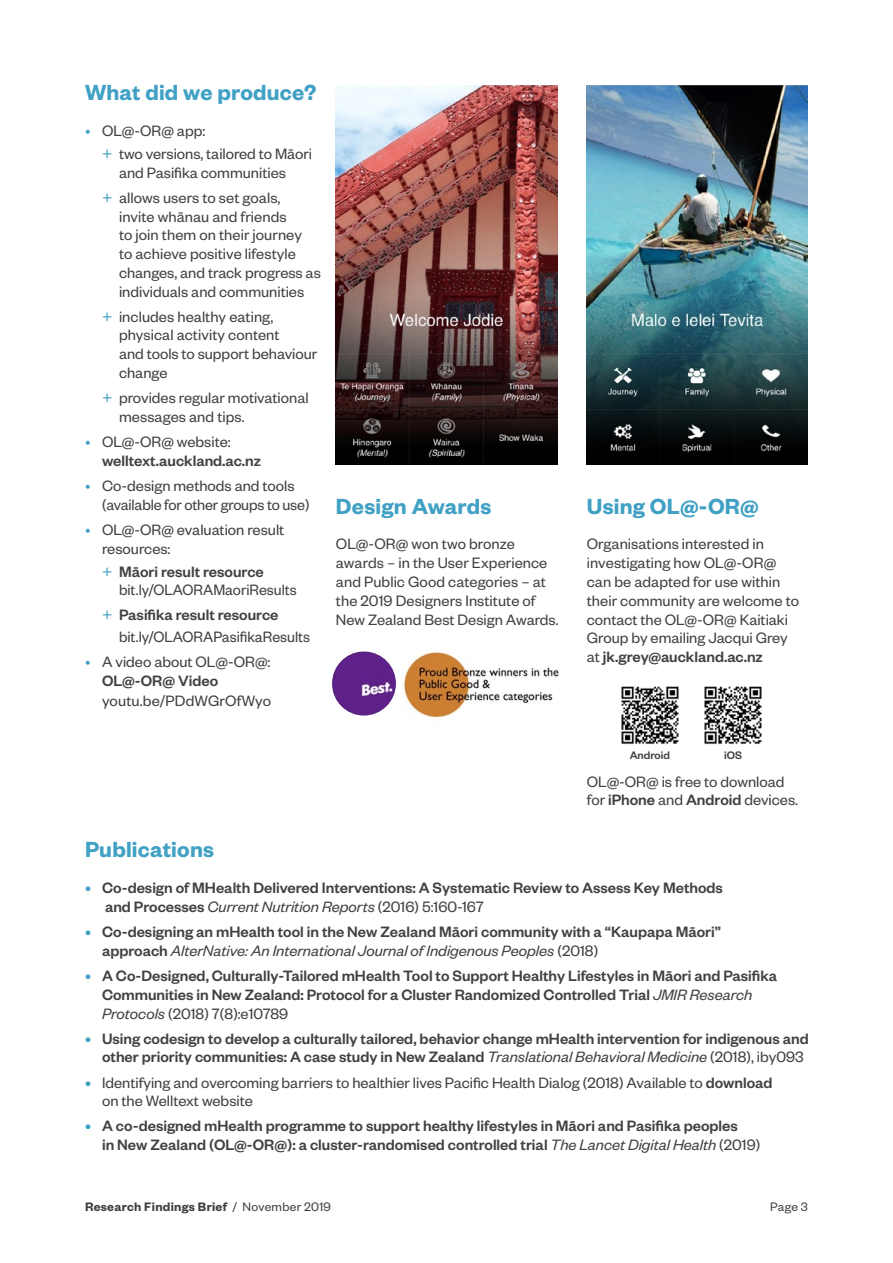
<style>
.page{position:relative;width:893px;height:1263px;background:#fff}
.page>*{position:absolute;margin:0;border:0;box-sizing:border-box;transform-origin:0 0}
.key_messages_subhead{font:600 24px "Founders Grotesk";letter-spacing:.01em;color:#40a1c4}
.body__3_para{font:16.5px/18.8px "Founders Grotesk";color:#414042}
.body__3_para-2{font:500 16.5px/18.8px "Founders Grotesk";color:#414042}
.t1{font:600 13.5px "Founders Grotesk";letter-spacing:.02em;color:#414042}
.t2{font:13.5px "Founders Grotesk";color:#414042}
.body__3_para-3{font:500 12px "Founders Grotesk";color:#414042}
.s1{color:#40a1c4}
.s2{font-weight:400;color:#40a1c4}
.s3{font-weight:400}
.s4{font-weight:500}
.s5{font-weight:400;font-style:italic}
.s6{font-weight:500;color:#40a1c4}
</style>
<div class="page">
<img style="left:336px;top:85px;width:221px;height:379px">
<img style="left:621px;top:686px;width:58px;height:58px">
<img style="left:704px;top:686px;width:58px;height:58px">
<img style="left:587px;top:85px;width:221px;height:379px">
<img style="left:332px;top:651px;width:64px;height:64px;border-radius:31px">
<img style="left:403px;top:651px;width:156px;height:67px">
<p class="key_messages_subhead" style="left:85px;top:77px;width:233px">What did we produce?</p>
<p class="body__3_para" style="left:85px;top:120px;width:122px"><span class="s1">•</span> OL@-OR@ app:</p>
<p class="body__3_para" style="left:102px;top:143px;width:212px;text-align:center"><span class="s1">+</span> two versions, tailored to Māori and Pasifika communities</p>
<p class="body__3_para" style="left:119px;top:187px;width:203px;text-indent:-17px"><span class="s1">+</span> allows users to set goals,<br>invite whānau and friends<br>to join them on their journey<br>to achieve positive lifestyle changes, and track progress as individuals and communities</p>
<p class="body__3_para" style="left:119px;top:306px;width:200px;text-indent:-17px"><span class="s1">+</span> includes healthy eating, physical activity content<br>and tools to support behaviour change</p>
<p class="body__3_para" style="left:119px;top:388px;width:191px;text-indent:-17px"><span class="s1">+</span> provides regular motivational messages and tips.</p>
<p class="body__3_para-2" style="left:102px;top:431px;width:161px;text-indent:-17px"><span class="s2">•</span> <span class="s3">OL@-OR@ website: </span>welltext.auckland.ac.nz</p>
<p class="body__3_para" style="left:102px;top:475px;width:209px;text-indent:-17px"><span class="s1">•</span> Co-design methods and tools (available for other groups to use)</p>
<p class="body__3_para" style="left:102px;top:519px;width:184px;text-indent:-17px"><span class="s1">•</span> OL@-OR@ evaluation result resources:</p>
<p class="body__3_para" style="left:119px;top:561px;width:179px;text-indent:-17px"><span class="s1">+</span> <span class="s4">Māori result resource </span>bit.ly/OLAORAMaoriResults</p>
<p class="body__3_para" style="left:119px;top:603px;width:192px;line-height:21.6px;text-indent:-17px"><span class="s1">+</span> <span class="s4">Pasifika result resource </span>bit.ly/OLAORAPasifikaResults</p>
<p class="body__3_para" style="left:102px;top:651px;width:170px;line-height:19.4px;text-indent:-17px"><span class="s1">•</span> A video about OL@-OR@:<br><span class="s4">OL@-OR@ Video </span>youtu.be/PDdWGrOfWyo</p>
<p class="key_messages_subhead" style="left:336px;top:491px;width:157px">Design Awards</p>
<p class="body__3_para" style="left:336px;top:534px;width:224px">OL@-OR@ won two bronze awards – in the User Experience and Public Good categories – at the 2019 Designers Institute of<br>New Zealand Best Design Awards.</p>
<p class="key_messages_subhead" style="left:587px;top:491px;width:174px">Using OL@-OR@</p>
<p class="body__3_para" style="left:587px;top:534px;width:214px">Organisations interested in investigating how OL@-OR@ can be adapted for use within their community are welcome to contact the OL@-OR@ Kaitiaki<br>Group by emailing Jacqui Grey at <span class="s4">jk.grey@auckland.ac.nz</span></p>
<p class="body__3_para-3" style="left:630px;top:748px;width:42px">Android</p>
<p class="body__3_para-3" style="left:724px;top:748px;width:19px">iOS</p>
<p class="body__3_para" style="left:587px;top:771px;width:213px">OL@-OR@ is free to download for <span class="s4">iPhone</span> and <span class="s4">Android</span> devices.</p>
<p class="key_messages_subhead" style="left:85px;top:835px;width:131px">Publications</p>
<p class="body__3_para-2" style="left:105px;top:878px;width:619px;text-indent:-20px"><span class="s1">•</span> Co-design of MHealth Delivered Interventions: A Systematic Review to Assess Key Methods and Processes <span class="s5">Current Nutrition Reports</span> <span class="s3">(2016) 5:160-167</span></p>
<p class="body__3_para-2" style="left:102px;top:922px;width:620px;text-indent:-17px"><span class="s1">•</span> Co-designing an mHealth tool in the New Zealand Māori community with a “Kaupapa Māori” approach <span class="s5">AlterNative: An International Journal of Indigenous Peoples</span> <span class="s3">(2018)</span></p>
<p class="body__3_para-2" style="left:102px;top:965px;width:677px;text-indent:-17px"><span class="s1">•</span> A Co-Designed, Culturally-Tailored mHealth Tool to Support Healthy Lifestyles in Māori and Pasifika<br>Communities in New Zealand: Protocol for a Cluster Randomized Controlled Trial <span class="s5">JMIR Research<br>Protocols</span> <span class="s3">(2018) 7(8):e10789</span></p>
<p class="body__3_para-2" style="left:102px;top:1028px;width:708px;text-indent:-17px"><span class="s1">•</span> Using codesign to develop a culturally tailored, behavior change mHealth intervention for indigenous and other priority communities: A case study in New Zealand <span class="s5">Translational Behavioral Medicine</span> <span class="s3">(2018), iby093</span></p>
<p class="body__3_para" style="left:102px;top:1072px;width:672px;text-indent:-17px"><span class="s6">•</span> Identifying and overcoming barriers to healthier lives Pacific Health Dialog (2018) Available to <span class="s4">download </span>on the Welltext website</p>
<p class="body__3_para-2" style="left:102px;top:1116px;width:660px;text-indent:-17px"><span class="s1">•</span> A co-designed mHealth programme to support healthy lifestyles in Māori and Pasifika peoples<br>in New Zealand (OL@-OR@): a cluster-randomised controlled trial <span class="s5">The Lancet Digital Health</span> <span class="s3">(2019)</span></p>
<p class="t1" style="left:85px;top:1198px;width:247px">Research Findings Brief <span class="s3">/ November 2019</span></p>
<p class="t2" style="left:770px;top:1198px;width:39px">Page 3</p>
</div>
